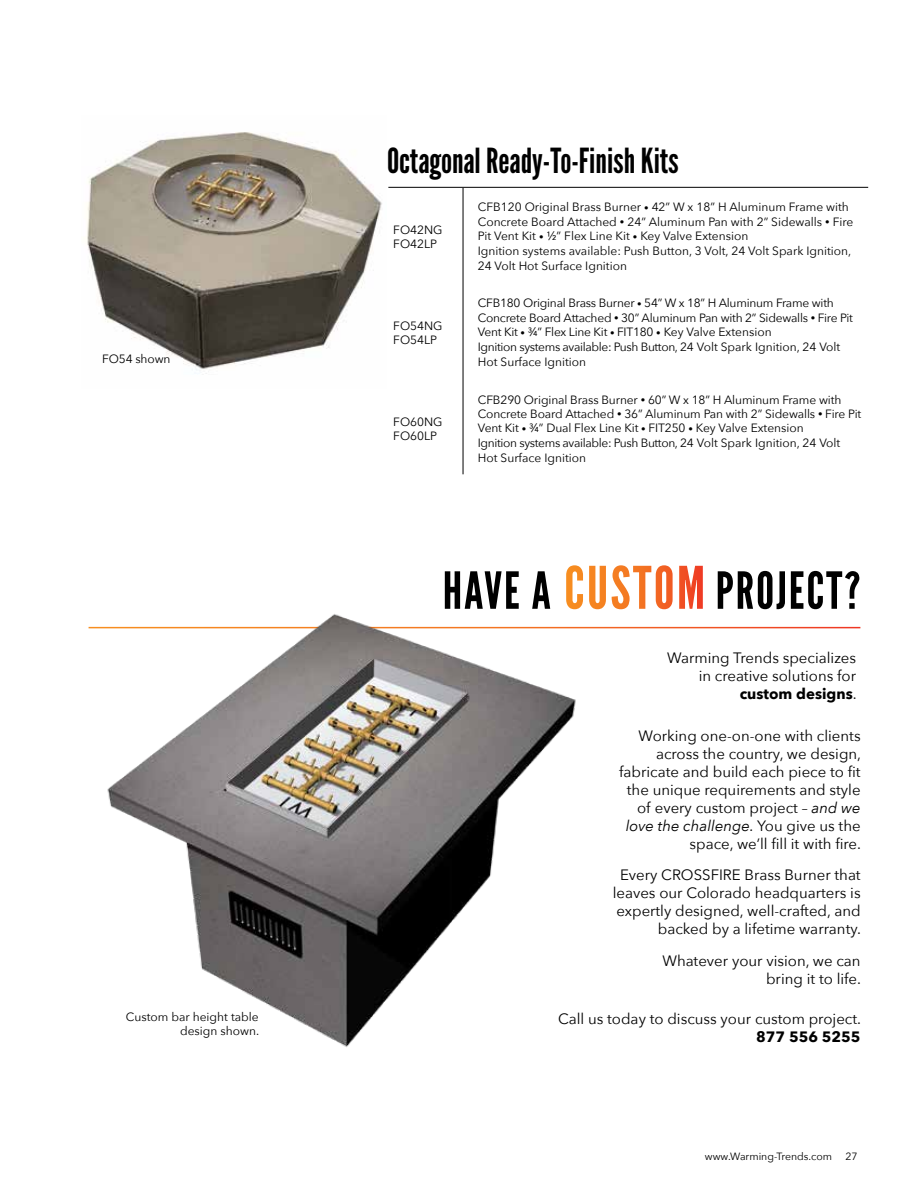
<style>
.page{position:relative;width:918px;height:1188px;background:#fff}
.page>*{position:absolute;margin:0;border:0;box-sizing:border-box;transform-origin:0 0}
.t1{font:51px "League Gothic";letter-spacing:.04em;color:#000}
.t2{font:34.5px "League Gothic";color:#000}
.t3{font:15px/18px "Avenir Next";color:#000;text-align:right}
.t4{font:700 15px "Avenir Next";color:#000}
.t5{font:12px/14.7px "Avenir Next";color:#000}
.t6{font:12px/14.7px "Avenir Next";letter-spacing:-.02em;color:#000}
.t7{font:10.5px "Avenir Next";color:#000}
.s1{font-size:9px}
.s2{font-size:58.5px;color:#fff}
.s3{font-weight:700}
.s4{font-style:italic}
</style>
<div class="page">
<img style="left:87px;top:132px;width:295px;height:242px">
<hr style="left:388px;top:187px;width:480px;height:1px;background:#000">
<hr style="left:463px;top:188px;width:1px;height:286px;background:#000">
<img style="left:88px;top:614px;width:518px;height:433px">
<p class="t5" style="left:102px;top:351px;width:70px">FO54 shown</p>
<p class="t5" style="left:126px;top:1009px;width:135px;text-align:right">Custom bar height table design shown.</p>
<h2 class="t2" style="left:387px;top:140px;width:293px">Octagonal Ready-To-Finish Kits</h2>
<p class="t5" style="left:393px;top:222px;width:51px">FO42NG<br>FO42LP</p>
<p class="t5" style="left:393px;top:318px;width:51px">FO54NG<br>FO54LP</p>
<p class="t5" style="left:393px;top:414px;width:51px">FO60NG<br>FO60LP</p>
<p class="t5" style="left:478px;top:199px;width:377px">CFB120 Original Brass Burner <span class="s1">•</span> 42” W x 18” H Aluminum Frame with Concrete Board Attached <span class="s1">•</span> 24” Aluminum Pan with 2” Sidewalls <span class="s1">•</span> Fire Pit Vent Kit <span class="s1">•</span> ½” Flex Line Kit <span class="s1">•</span> Key Valve Extension<br>Ignition systems available: Push Button, 3 Volt, 24 Volt Spark Ignition, 24 Volt Hot Surface Ignition</p>
<p class="t6" style="left:478px;top:295px;width:377px">CFB180 Original Brass Burner <span class="s1">•</span> 54” W x 18” H Aluminum Frame with Concrete Board Attached <span class="s1">•</span> 30” Aluminum Pan with 2” Sidewalls <span class="s1">•</span> Fire Pit Vent Kit <span class="s1">•</span> ¾” Flex Line Kit <span class="s1">•</span> FIT180 <span class="s1">•</span> Key Valve Extension<br>Ignition systems available: Push Button, 24 Volt Spark Ignition, 24 Volt Hot Surface Ignition</p>
<p class="t5" style="left:478px;top:391px;width:385px">CFB290 Original Brass Burner <span class="s1">•</span> 60” W x 18” H Aluminum Frame with Concrete Board Attached <span class="s1">•</span> 36” Aluminum Pan with 2” Sidewalls <span class="s1">•</span> Fire Pit Vent Kit <span class="s1">•</span> ¾” Dual Flex Line Kit <span class="s1">•</span> FIT250 <span class="s1">•</span> Key Valve Extension<br>Ignition systems available: Push Button, 24 Volt Spark Ignition, 24 Volt Hot Surface Ignition</p>
<h1 class="t1" style="left:443px;top:560px;width:419px">HAVE A <span class="s2">CUSTOM</span> PROJECT?</h1>
<p class="t3" style="left:667px;top:648px;width:191px">Warming Trends specializes in creative solutions for <span class="s3">custom designs</span>.</p>
<p class="t3" style="left:619px;top:726px;width:243px">Working one-on-one with clients across the country, we design, fabricate and build each piece to fit the unique requirements and style of every custom project – <span class="s4">and we love the challenge.</span> You give us the space, we’ll fill it with fire.</p>
<p class="t3" style="left:613px;top:865px;width:250px">Every CROSSFIRE Brass Burner that leaves our Colorado headquarters is expertly designed, well-crafted, and backed by a lifetime warranty.</p>
<p class="t3" style="left:662px;top:951px;width:200px">Whatever your vision, we can bring it to life.</p>
<p class="t3" style="left:558px;top:1009px;width:304px">Call us today to discuss your custom project.</p>
<p class="t4" style="left:756px;top:1024px;width:106px">877 556 5255</p>
<p class="t7" style="left:705px;top:1147px;width:129px">www.Warming-Trends.com</p>
<p class="t7" style="left:845px;top:1147px;width:14px">27</p>
</div>
